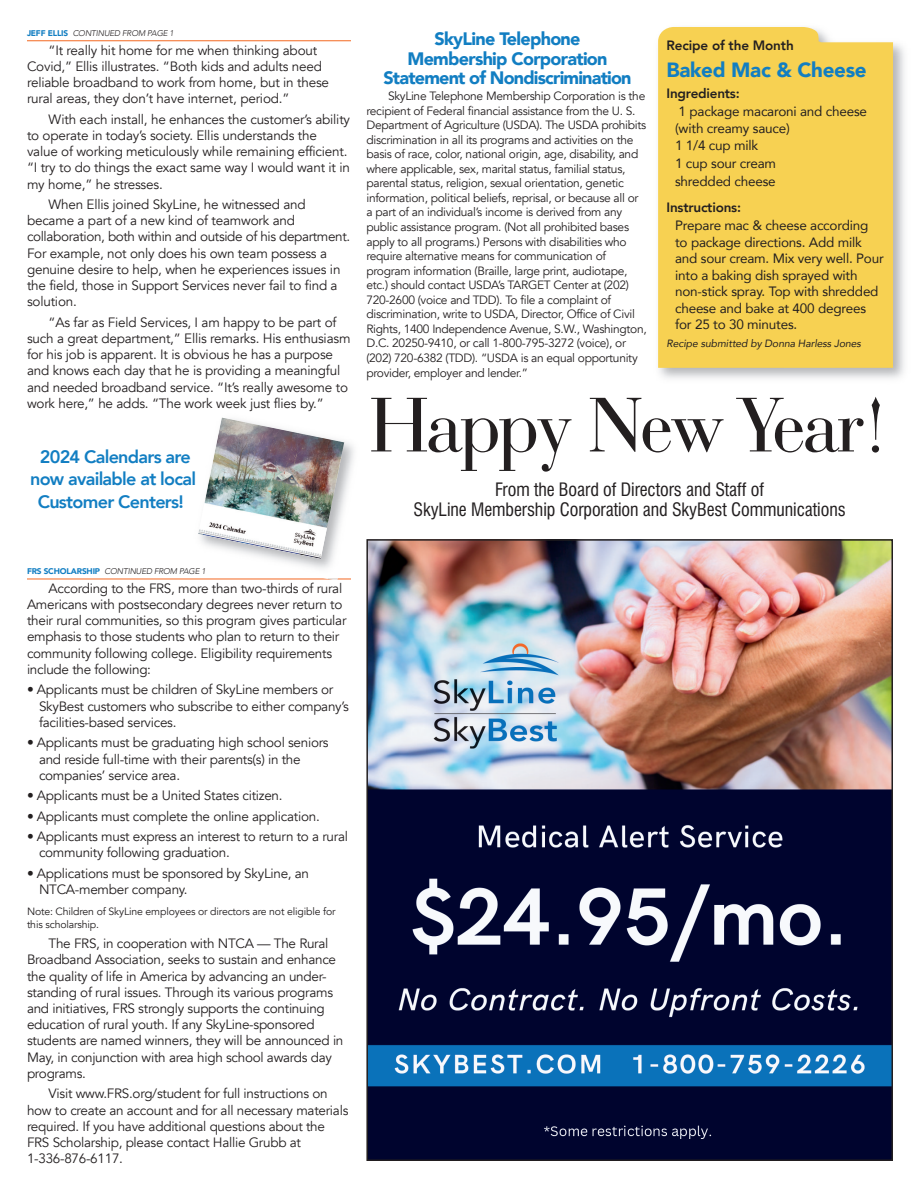
<style>
.page{position:relative;width:918px;height:1188px;background:#fff}
.page>*{position:absolute;margin:0;border:0;box-sizing:border-box;transform-origin:0 0}
.t1{font:81px "Bauer Bodoni BT";letter-spacing:-.02em;color:#231f20}
.t2{font:900 20.55px "Avenir";letter-spacing:-.015em;color:#127ec2}
.t3{font:condensed 18px "Swiss 721 BT";letter-spacing:-.005em;color:#231f20}
.t4{font:900 18px/19.5px "Avenir";letter-spacing:-.04em;color:#127ec2;text-align:center}
.t5{font:800 18px/22.5px "Avenir";letter-spacing:-.04em;color:#127ec2;text-align:center}
.t6{font:13.5px/16.2px "Avenir";letter-spacing:-.02em;color:#231f20}
.t7{font:13.5px/16.5px "Avenir";letter-spacing:-.015em;color:#231f20}
.t8{font:800 13.5px "Avenir";letter-spacing:-.015em;color:#231f20}
.t9{font:12px/14.5px "Avenir";letter-spacing:-.025em;color:#231f20}
.t10{font:10.5px "Avenir";letter-spacing:-.015em;color:#231f20}
.t11{font:italic 10.5px "Avenir";letter-spacing:-.01em;color:#231f20}
.t12{font:italic 300 8.25px "Avenir";letter-spacing:-.02em;color:#231f20}
.s1{font-weight:900;font-style:normal;color:#127ec2}
</style>
<div class="page">
<img style="left:369px;top:542px;width:521px;height:616px">
<div style="left:366px;top:539px;width:527px;height:622px;border:2px solid #231f20"></div>
<div style="left:658px;top:27px;width:235px;height:341px;background:#f7d152"></div>
<hr style="left:27px;top:40px;width:324px;height:1px;background:#f36821">
<hr style="left:27px;top:579px;width:324px;height:1px;background:#f36821">
<img style="left:189px;top:417px;width:165px;height:162px">
<img style="left:198px;top:418px;width:146px;height:141px">
<p class="t12" style="left:27px;top:28px;width:148px"><span class="s1">JEFF ELLIS</span> CONTINUED FROM PAGE 1</p>
<p class="t6" style="left:27px;top:42px;width:304px;text-indent:22px">“It really hit home for me when thinking about Covid,” Ellis illustrates. “Both kids and adults need reliable broadband to work from home, but in these rural areas, they don’t have internet, period.”</p>
<p class="t6" style="left:27px;top:111px;width:325px;text-indent:22px">With each install, he enhances the customer’s ability to operate in today’s society. Ellis understands the value of working meticulously while remaining efficient. “I try to do things the exact same way I would want it in my home,” he stresses.</p>
<p class="t6" style="left:27px;top:197px;width:325px;text-indent:22px">When Ellis joined SkyLine, he witnessed and became a part of a new kind of teamwork and collaboration, both within and outside of his department.<br>For example, not only does his own team possess a genuine desire to help, when he experiences issues in the field, those in Support Services never fail to find a solution.</p>
<p class="t6" style="left:27px;top:314px;width:325px;text-indent:22px">“As far as Field Services, I am happy to be part of such a great department,” Ellis remarks. His enthusiasm for his job is apparent. It is obvious he has a purpose and knows each day that he is providing a meaningful and needed broadband service. “It’s really awesome to work here,” he adds. “The work week just flies by.”</p>
<p class="t5" style="left:30px;top:446px;width:167px">2024 Calendars are now available at local<br>Customer Centers!</p>
<p class="t4" style="left:383px;top:30px;width:250px">SkyLine Telephone<br>Membership Corporation<br>Statement of Nondiscrimination</p>
<p class="t9" style="left:366px;top:89px;width:282px;text-indent:22px">SkyLine Telephone Membership Corporation is the recipient of Federal financial assistance from the U. S.<br>Department of Agriculture (USDA). The USDA prohibits discrimination in all its programs and activities on the basis of race, color, national origin, age, disability, and where applicable, sex, marital status, familial status, parental status, religion, sexual orientation, genetic information, political beliefs, reprisal, or because all or a part of an individual’s income is derived from any public assistance program. (Not all prohibited bases apply to all programs.) Persons with disabilities who require alternative means for communication of program information (Braille, large print, audiotape, etc.) should contact USDA’s TARGET Center at (202)<br>720-2600 (voice and TDD). To file a complaint of discrimination, write to USDA, Director, Office of Civil Rights, 1400 Independence Avenue, S.W., Washington, D.C. 20250-9410, or call 1-800-795-3272 (voice), or (202) 720-6382 (TDD). “USDA is an equal opportunity provider, employer and lender.”</p>
<p class="t8" style="left:666px;top:36px;width:129px">Recipe of the Month</p>
<p class="t2" style="left:666px;top:56px;width:202px">Baked Mac &amp; Cheese</p>
<p class="t8" style="left:666px;top:84px;width:75px">Ingredients:</p>
<p class="t7" style="left:675px;top:104px;width:194px">1 package macaroni and cheese (with creamy sauce)</p>
<p class="t7" style="left:675px;top:138px;width:85px">1 1/4 cup milk</p>
<p class="t7" style="left:675px;top:155px;width:103px">1 cup sour cream</p>
<p class="t7" style="left:675px;top:173px;width:102px">shredded cheese</p>
<p class="t8" style="left:666px;top:198px;width:76px">Instructions:</p>
<p class="t7" style="left:675px;top:218px;width:210px">Prepare mac &amp; cheese according to package directions. Add milk and sour cream. Mix very well. Pour into a baking dish sprayed with non-stick spray. Top with shredded cheese and bake at 400 degrees for 25 to 30 minutes.</p>
<p class="t11" style="left:666px;top:337px;width:196px">Recipe submitted by Donna Harless Jones</p>
<p class="t1" style="left:370px;top:395px;width:520px">Happy New Year!</p>
<p class="t3" style="left:495px;top:482px;width:270px">From the Board of Directors and Staff of</p>
<p class="t3" style="left:414px;top:502px;width:434px">SkyLine Membership Corporation and SkyBest Communications</p>
<p class="t12" style="left:27px;top:566px;width:180px"><span class="s1">FRS SCHOLARSHIP</span> CONTINUED FROM PAGE 1</p>
<p class="t6" style="left:27px;top:580px;width:321px;text-indent:22px">According to the FRS, more than two-thirds of rural Americans with postsecondary degrees never return to their rural communities, so this program gives particular emphasis to those students who plan to return to their community following college. Eligibility requirements include the following:</p>
<p class="t6" style="left:39px;top:682px;width:312px;text-indent:-12px">• Applicants must be children of SkyLine members or<br>SkyBest customers who subscribe to either company’s facilities-based services.</p>
<p class="t6" style="left:39px;top:735px;width:291px;text-indent:-12px">• Applicants must be graduating high school seniors and reside full-time with their parents(s) in the companies’ service area.</p>
<p class="t6" style="left:27px;top:788px;width:257px">• Applicants must be a United States citizen.</p>
<p class="t6" style="left:27px;top:808px;width:294px">• Applicants must complete the online application.</p>
<p class="t6" style="left:39px;top:829px;width:311px;text-indent:-12px">• Applicants must express an interest to return to a rural community following graduation.</p>
<p class="t6" style="left:39px;top:866px;width:272px;text-indent:-12px">• Applications must be sponsored by SkyLine, an<br>NTCA-member company.</p>
<p class="t10" style="left:27px;top:904px;width:310px">Note: Children of SkyLine employees or directors are not eligible for</p>
<p class="t10" style="left:27px;top:917px;width:73px">this scholarship.</p>
<p class="t6" style="left:27px;top:936px;width:318px;text-indent:22px">The FRS, in cooperation with NTCA — The Rural Broadband Association, seeks to sustain and enhance the quality of life in America by advancing an under&shy;standing of rural issues. Through its various programs and initiatives, FRS strongly supports the continuing education of rural youth. If any SkyLine-sponsored students are named winners, they will be announced in May, in conjunction with area high school awards day programs.</p>
<p class="t6" style="left:27px;top:1086px;width:323px;text-indent:22px">Visit www.FRS.org/student for full instructions on how to create an account and for all necessary materials required. If you have additional questions about the FRS Scholarship, please contact Hallie Grubb at 1-336-876-6117.</p>
</div>
